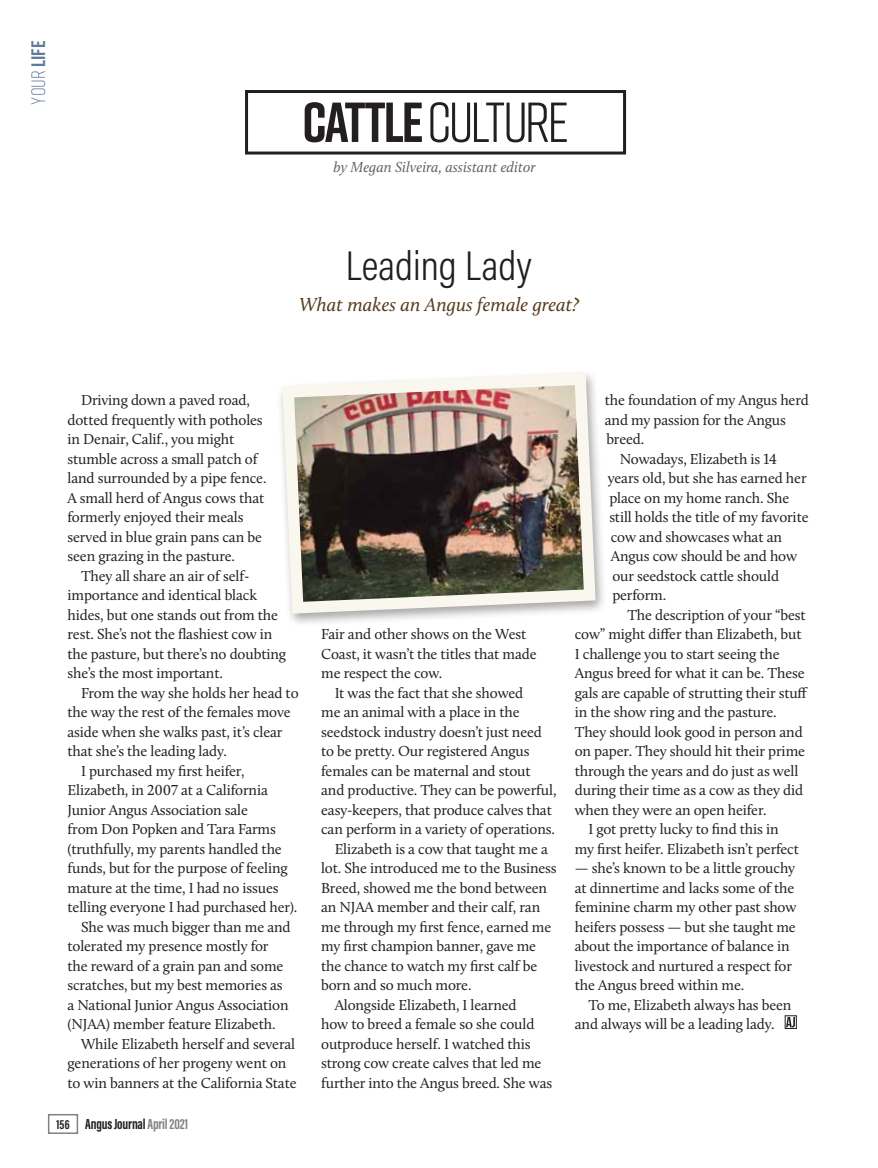
<style>
.page{position:relative;width:878px;height:1168px;background:#fff}
.page>*{position:absolute;margin:0;border:0;box-sizing:border-box;transform-origin:0 0}
.Column_Title{font:56.25px "Rift";letter-spacing:-.06em;color:#231f20}
.Column_Headline{font:300 42px "Acumin Pro Cond";color:#231f20}
.col-deck{font:italic 19.5px "Calluna";color:#563a1d}
.t1{font:300 19.5px "Rift";color:#61799b}
.Body_Text{font:15px/19.5px "Calluna";letter-spacing:-.01em;color:#231f20}
.Byline_2_copy{font:italic 15px "Calluna";color:#636366}
.t2{font:700 15px "Acumin Pro Extra Cond";letter-spacing:-.01em;color:#231f20}
.s1{font-weight:700}
.s2{font-size:13.5px}
.s3{color:#808285}
</style>
<div class="page">
<div style="left:245px;top:90px;width:381px;height:64px;border:3px solid #231f20"></div>
<div style="left:784px;top:1015px;width:12px;height:14px;border:1px solid #231f20"></div>
<svg style="left:786px;top:1017px;width:9px;height:10px"></svg>
<div style="left:277px;top:369px;width:330px;height:258px;background:#231f20;opacity:.4"></div>
<img style="left:277px;top:369px;width:324px;height:250px">
<div style="left:48px;top:1114px;width:30px;height:20px;border:2px solid #808285"></div>
<h3 class="t1" style="left:25px;top:105px;width:66px;rotate:-90deg">Your <span class="s1">LIFE</span></h3>
<p class="Column_Title" style="left:302px;top:83px;width:268px"><span class="s1">CATTLE</span> CULTURE</p>
<p class="Byline_2_copy" style="left:333px;top:158px;width:203px">by Megan Silveira, assistant editor</p>
<p class="Column_Headline" style="left:346px;top:239px;width:187px">Leading Lady</p>
<p class="col-deck" style="left:299px;top:293px;width:281px">What makes an Angus female great?</p>
<p class="Body_Text" style="left:68px;top:390px;width:200px;text-indent:14px">Driving down a paved road, dotted frequently with potholes in Denair, Calif., you might stumble across a small patch of land surrounded by a pipe fence.<br>A small herd of Angus cows that formerly enjoyed their meals served in blue grain pans can be seen grazing in the pasture.</p>
<p class="Body_Text" style="left:68px;top:566px;width:220px;text-indent:14px">They all share an air of self&shy;importance and identical black hides, but one stands out from the rest. She’s not the flashiest cow in the pasture, but there’s no doubting she’s the most important.</p>
<p class="Body_Text" style="left:68px;top:683px;width:232px;text-indent:14px">From the way she holds her head to the way the rest of the females move aside when she walks past, it’s clear that she’s the leading lady.</p>
<p class="Body_Text" style="left:68px;top:761px;width:231px;text-indent:14px">I purchased my first heifer, Elizabeth, in 2007 at a California Junior Angus Association sale<br>from Don Popken and Tara Farms (truthfully, my parents handled the funds, but for the purpose of feeling mature at the time, I had no issues telling everyone I had purchased her).</p>
<p class="Body_Text" style="left:68px;top:917px;width:225px;text-indent:14px">She was much bigger than me and tolerated my presence mostly for the reward of a grain pan and some scratches, but my best memories as a National Junior Angus Association (NJAA) member feature Elizabeth.</p>
<p class="Body_Text" style="left:68px;top:1034px;width:231px;text-indent:14px">While Elizabeth herself and several generations of her progeny went on to win banners at the California State</p>
<p class="t2" style="left:56px;top:1115px;width:133px"><span class="s2">156</span> Angus Journal <span class="s3">April 2021</span></p>
<p class="Body_Text" style="left:321px;top:624px;width:217px">Fair and other shows on the West<br>Coast, it wasn’t the titles that made me respect the cow.</p>
<p class="Body_Text" style="left:321px;top:683px;width:237px;text-indent:14px">It was the fact that she showed<br>me an animal with a place in the seedstock industry doesn’t just need to be pretty. Our registered Angus females can be maternal and stout and productive. They can be powerful, easy-keepers, that produce calves that can perform in a variety of operations.</p>
<p class="Body_Text" style="left:321px;top:839px;width:237px;text-indent:14px">Elizabeth is a cow that taught me a lot. She introduced me to the Business<br>Breed, showed me the bond between an NJAA member and their calf, ran me through my first fence, earned me my first champion banner, gave me the chance to watch my first calf be born and so much more.</p>
<p class="Body_Text" style="left:321px;top:995px;width:232px;text-indent:14px">Alongside Elizabeth, I learned<br>how to breed a female so she could outproduce herself. I watched this strong cow create calves that led me further into the Angus breed. She was</p>
<p class="Body_Text" style="left:604px;top:390px;width:205px">the foundation of my Angus herd and my passion for the Angus breed.</p>
<p class="Body_Text" style="left:620px;top:449px;width:159px">Nowadays, Elizabeth is 14</p>
<p class="Body_Text" style="left:608px;top:468px;width:200px">years old, but she has earned her</p>
<p class="Body_Text" style="left:609px;top:488px;width:181px">place on my home ranch. She</p>
<p class="Body_Text" style="left:609px;top:507px;width:201px">still holds the title of my favorite</p>
<p class="Body_Text" style="left:610px;top:527px;width:173px">cow and showcases what an</p>
<p class="Body_Text" style="left:610px;top:546px;width:188px">Angus cow should be and how</p>
<p class="Body_Text" style="left:612px;top:566px;width:168px">our seedstock cattle should</p>
<p class="Body_Text" style="left:612px;top:585px;width:55px">perform.</p>
<p class="Body_Text" style="left:574px;top:605px;width:235px;text-indent:52px">The description of your “best cow” might differ than Elizabeth, but I challenge you to start seeing the Angus breed for what it can be. These gals are capable of strutting their stuff in the show ring and the pasture.<br>They should look good in person and on paper. They should hit their prime through the years and do just as well during their time as a cow as they did when they were an open heifer.</p>
<p class="Body_Text" style="left:574px;top:819px;width:226px;text-align:center">I got pretty lucky to find this in<br>my first heifer. Elizabeth isn’t perfect</p>
<p class="Body_Text" style="left:574px;top:858px;width:223px">— she’s known to be a little grouchy at dinnertime and lacks some of the feminine charm my other past show heifers possess — but she taught me about the importance of balance in livestock and nurtured a respect for the Angus breed within me.</p>
<p class="Body_Text" style="left:574px;top:995px;width:218px;text-indent:14px">To me, Elizabeth always has been and always will be a leading lady.</p>
</div>
